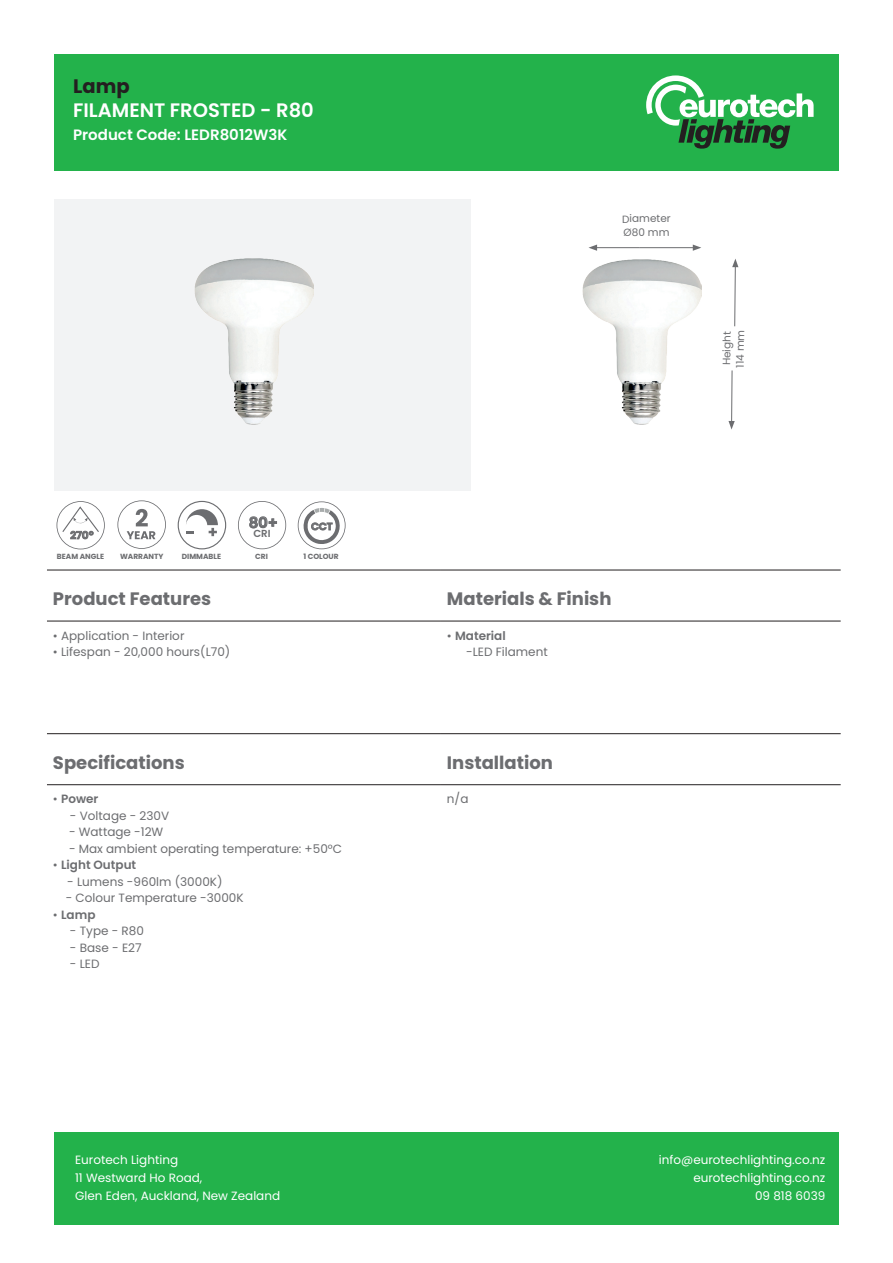
<style>
.page{position:relative;width:893px;height:1263px;background:#fff}
.page>*{position:absolute;margin:0;border:0;box-sizing:border-box;transform-origin:0 0}
.t1{font:600 19.5px "Poppins";color:#fff}
.t2{font:700 19.5px "Poppins";color:#231f20}
.t3{font:700 18px "Poppins";color:#6c6d70}
.t4{font:600 15px "Poppins";color:#fff}
.t5{font:600 14.7px "Poppins";color:#6c6d70}
.t6{font:12px/16.5px "Poppins";color:#6c6d70}
.t7{font:12px/18px "Poppins";color:#fff}
.t8{font:600 12px "Poppins";color:#6c6d70}
.Measurements{font:10.5px/13.5px "Poppins";color:#6c6d70}
.t9{font:600 10.35px "Poppins";color:#6c6d70}
.t10{font:600 10.2px "Poppins";color:#6c6d70}
.Icon_Labels{font:700 7.5px "Poppins";color:#6c6d70}
.s1{font-weight:600}
.s2{font-weight:400}
</style>
<div class="page">
<div style="left:54px;top:54px;width:785px;height:116px;background:#23b24b"></div>
<div style="left:54px;top:1132px;width:785px;height:93px;background:#23b24b"></div>
<svg style="left:646px;top:75px;width:168px;height:74px"></svg>
<div style="left:54px;top:199px;width:417px;height:292px;background:#f2f3f4"></div>
<svg style="left:117px;top:501px;width:49px;height:48px"></svg>
<hr style="left:47px;top:570px;width:394px;height:1px;background:#231f20">
<hr style="left:441px;top:570px;width:400px;height:1px;background:#231f20">
<hr style="left:47px;top:621px;width:394px;height:1px;background:#231f20">
<hr style="left:441px;top:621px;width:400px;height:1px;background:#231f20">
<hr style="left:47px;top:733px;width:394px;height:1px;background:#231f20">
<hr style="left:441px;top:733px;width:400px;height:1px;background:#231f20">
<hr style="left:47px;top:784px;width:394px;height:1px;background:#231f20">
<hr style="left:441px;top:784px;width:400px;height:1px;background:#231f20">
<svg style="left:298px;top:501px;width:48px;height:48px"></svg>
<svg style="left:178px;top:501px;width:48px;height:48px"></svg>
<svg style="left:57px;top:501px;width:48px;height:48px"></svg>
<hr style="left:640px;top:247px;width:55px;height:1px;background:#6c6d70">
<svg style="left:693px;top:245px;width:8px;height:6px"></svg>
<hr style="left:595px;top:247px;width:45px;height:1px;background:#6c6d70">
<svg style="left:588px;top:245px;width:9px;height:6px"></svg>
<svg style="left:728px;top:370px;width:7px;height:59px"></svg>
<svg style="left:732px;top:259px;width:6px;height:68px"></svg>
<svg style="left:238px;top:501px;width:48px;height:48px"></svg>
<img style="left:195px;top:259px;width:118px;height:165px">
<img style="left:583px;top:259px;width:118px;height:166px">
<p class="t2" style="left:73px;top:74px;width:58px">Lamp</p>
<p class="t1" style="left:73px;top:99px;width:242px">FILAMENT FROSTED - R80</p>
<p class="t4" style="left:73px;top:126px;width:216px">Product Code: LEDR8012W3K</p>
<p class="Measurements" style="left:622px;top:212px;width:50px;rotate:-1deg">Diameter</p>
<p class="Measurements" style="left:623px;top:226px;width:47px;rotate:-1deg">Ø80 mm</p>
<p class="Measurements" style="left:720px;top:367px;width:39px;rotate:-89deg">Height<br>114 mm</p>
<p class="t9" style="left:70px;top:529px;width:20px">270</p>
<p class="t5" style="left:249px;top:514px;width:30px">80+</p>
<p class="t10" style="left:253px;top:527px;width:19px">CRI</p>
<p class="t10" style="left:311px;top:520px;width:23px">CCT</p>
<p class="Icon_Labels" style="left:57px;top:552px;width:49px">BEAM ANGLE</p>
<p class="Icon_Labels" style="left:120px;top:552px;width:45px">WARRANTY</p>
<p class="Icon_Labels" style="left:182px;top:552px;width:41px">DIMMABLE</p>
<p class="Icon_Labels" style="left:255px;top:552px;width:14px">CRI</p>
<p class="Icon_Labels" style="left:303px;top:552px;width:37px">1 COLOUR</p>
<p class="t3" style="left:53px;top:588px;width:160px">Product Features</p>
<p class="t3" style="left:447px;top:588px;width:166px">Materials &amp; Finish</p>
<p class="t6" style="left:53px;top:627px;width:133px">• Application - Interior</p>
<p class="t6" style="left:53px;top:644px;width:179px">• Lifespan - 20,000 hours(L70)</p>
<p class="t6" style="left:466px;top:627px;width:83px;text-indent:-19px">• <span class="s1">Material<br></span>-LED Filament</p>
<p class="t3" style="left:53px;top:752px;width:133px">Specifications</p>
<p class="t3" style="left:447px;top:752px;width:108px">Installation</p>
<p class="t8" style="left:53px;top:792px;width:47px"><span class="s2">•</span> Power</p>
<p class="t6" style="left:70px;top:807px;width:101px">- Voltage - 230V</p>
<p class="t6" style="left:69px;top:824px;width:96px">- Wattage -12W</p>
<p class="t6" style="left:69px;top:840px;width:275px">- Max ambient operating temperature: +50°C</p>
<p class="t8" style="left:53px;top:858px;width:85px"><span class="s2">•</span> Light Output</p>
<p class="t6" style="left:67px;top:873px;width:157px">- Lumens -960lm (3000K)</p>
<p class="t6" style="left:66px;top:890px;width:179px">- Colour Temperature -3000K</p>
<p class="t8" style="left:53px;top:908px;width:44px"><span class="s2">•</span> Lamp</p>
<p class="t6" style="left:70px;top:923px;width:76px">- Type - R80</p>
<p class="t6" style="left:70px;top:939px;width:73px">- Base - E27</p>
<p class="t6" style="left:70px;top:956px;width:31px">- LED</p>
<p class="t6" style="left:447px;top:791px;width:23px">n/a</p>
<p class="t7" style="left:75px;top:1151px;width:207px">Eurotech Lighting<br>11 Westward Ho Road,<br>Glen Eden, Auckland, New Zealand</p>
<p class="t7" style="left:659px;top:1151px;width:168px;text-align:right">info@eurotechlighting.co.nz eurotechlighting.co.nz<br>09 818 6039</p>
</div>
